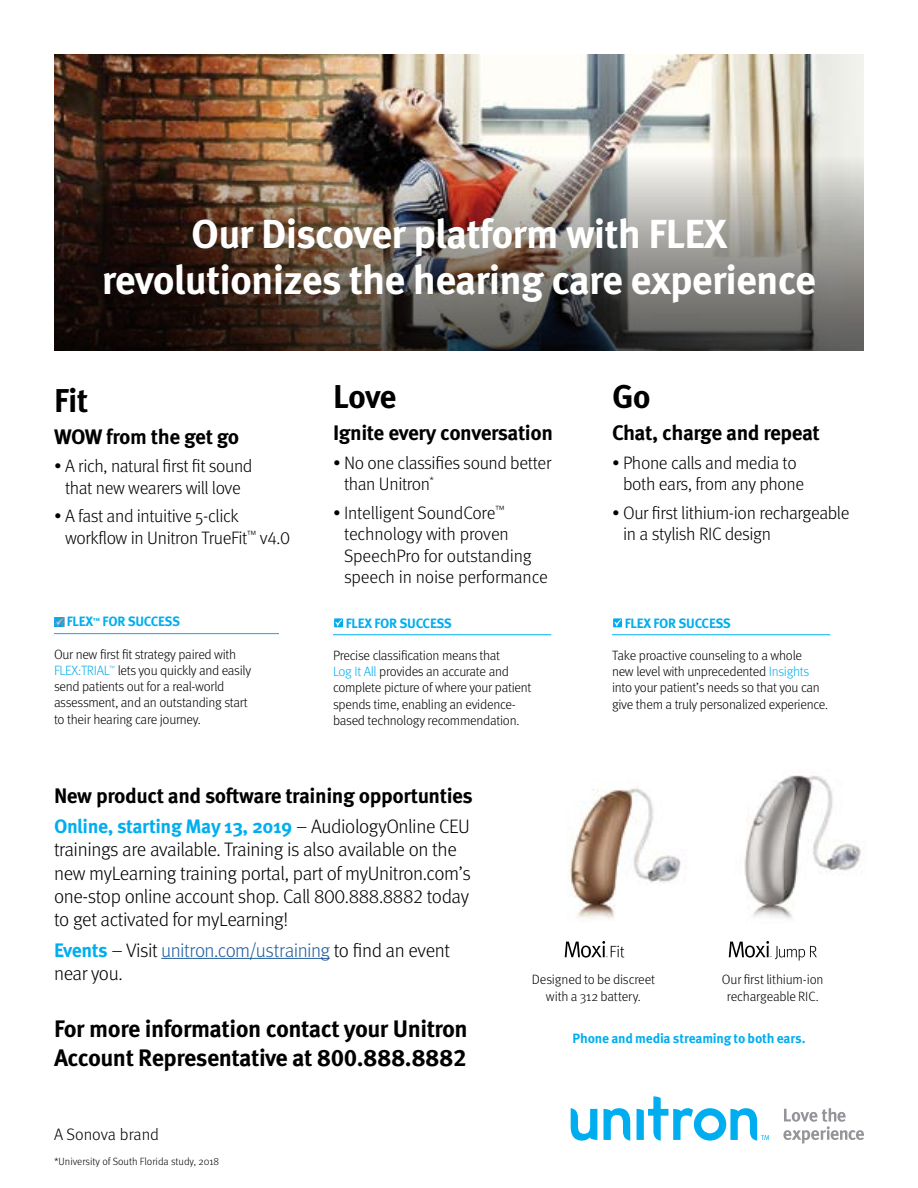
<style>
.page{position:relative;width:918px;height:1188px;background:#fff}
.page>*{position:absolute;margin:0;border:0;box-sizing:border-box;transform-origin:0 0}
.t1{font:700 40.5px/46.5px "Meta OT";letter-spacing:-.02em;color:#fff;text-align:center}
.t2{font:700 33px "Meta OT";letter-spacing:-.02em;color:#000}
.t3{font:700 23.85px/28.7px "Meta OT";letter-spacing:-.02em;color:#000}
.t4{font:700 21px "Meta OT";letter-spacing:-.02em;color:#000}
.t5{font:300 19.5px/23.4px "Meta OT";letter-spacing:-.02em;color:#000}
.t6{font:300 18px/21.6px "Meta OT";letter-spacing:-.02em;color:#000}
.t7{font:300 16.65px "Meta OT";color:#000}
.t8{font:300 13.5px/16.2px "Meta OT";letter-spacing:-.02em;color:#000}
.t9{font:700 13.5px "Meta OT";letter-spacing:-.02em;color:#00aeef}
.t10{font:300 10.5px "Meta OT";color:#000}
.s1{color:#00aeef}
.s2{font-weight:700;color:#00aeef}
.s3{color:#215e9e}
</style>
<div class="page">
<img style="left:54px;top:54px;width:810px;height:101px">
<img style="left:54px;top:155px;width:810px;height:196px">
<svg style="left:604px;top:1108px;width:26px;height:33px"></svg>
<svg style="left:571px;top:1108px;width:26px;height:33px"></svg>
<svg style="left:637px;top:1096px;width:132px;height:45px"></svg>
<svg style="left:783px;top:1108px;width:81px;height:36px"></svg>
<hr style="left:161px;top:958px;width:169px;height:1px;background:#215e9e">
<img style="left:728px;top:775px;width:133px;height:183px">
<svg style="left:729px;top:941px;width:88px;height:20px"></svg>
<img style="left:564px;top:788px;width:117px;height:170px">
<svg style="left:565px;top:941px;width:59px;height:17px"></svg>
<hr style="left:54px;top:633px;width:225px;height:1px;background:#00aeef">
<svg style="left:55px;top:617px;width:9px;height:9px"></svg>
<hr style="left:333px;top:634px;width:218px;height:1px;background:#00aeef">
<svg style="left:334px;top:618px;width:9px;height:9px"></svg>
<svg style="left:335px;top:619px;width:7px;height:7px"></svg>
<hr style="left:612px;top:634px;width:218px;height:1px;background:#00aeef">
<svg style="left:613px;top:618px;width:9px;height:9px"></svg>
<svg style="left:614px;top:619px;width:7px;height:7px"></svg>
<h1 class="t1" style="left:102px;top:211px;width:716px">Our Discover platform with FLEX revolutionizes the hearing care experience</h1>
<h2 class="t2" style="left:54px;top:379px;width:36px">Fit</h2>
<h3 class="t4" style="left:54px;top:423px;width:187px">WOW from the get go</h3>
<h3 class="t6" style="left:54px;top:455px;width:200px;text-align:center">• A rich, natural first fit sound that new wearers will love</h3>
<h3 class="t6" style="left:65px;top:505px;width:227px;text-indent:-11px">• A fast and intuitive 5-click workflow in Unitron TrueFit<sup>™</sup> v4.0</h3>
<p class="t9" style="left:67px;top:613px;width:115px">FLEX<sup>™</sup> FOR SUCCESS</p>
<p class="t8" style="left:54px;top:646px;width:199px">Our new first fit strategy paired with <span class="s1">FLEX:TRIAL</span><sup>™</sup> lets you quickly and easily send patients out for a real-world assessment, and an outstanding start to their hearing care journey.</p>
<h2 class="t2" style="left:333px;top:376px;width:65px">Love</h2>
<h3 class="t4" style="left:333px;top:420px;width:222px">Ignite every conversation</h3>
<h3 class="t6" style="left:344px;top:452px;width:209px;text-indent:-11px">• No one classifies sound better than Unitron<sup>*</sup></h3>
<h3 class="t6" style="left:344px;top:502px;width:205px;text-indent:-11px">• Intelligent SoundCore<sup>™ </sup>technology with proven<br>SpeechPro for outstanding speech in noise performance</h3>
<p class="t9" style="left:346px;top:614px;width:108px">FLEX FOR SUCCESS</p>
<p class="t8" style="left:333px;top:648px;width:200px">Precise classification means that<br><span class="s1">Log It All</span> provides an accurate and complete picture of where your patient spends time, enabling an evidence&shy;based technology recommendation.</p>
<h2 class="t2" style="left:612px;top:376px;width:40px">Go</h2>
<h3 class="t4" style="left:612px;top:420px;width:209px">Chat, charge and repeat</h3>
<h3 class="t6" style="left:623px;top:452px;width:183px;text-indent:-11px">• Phone calls and media to both ears, from any phone</h3>
<h3 class="t6" style="left:623px;top:502px;width:228px;text-indent:-11px">• Our first lithium-ion rechargeable in a stylish RIC design</h3>
<p class="t9" style="left:625px;top:614px;width:108px">FLEX FOR SUCCESS</p>
<p class="t8" style="left:612px;top:648px;width:218px">Take proactive counseling to a whole<br>new level with unprecedented <span class="s1">Insights </span>into your patient’s needs so that you can give them a truly personalized experience.</p>
<h3 class="t4" style="left:54px;top:782px;width:420px">New product and software training opportunties</h3>
<p class="t5" style="left:54px;top:815px;width:418px"><span class="s2">Online, starting May 13, 2019</span> – AudiologyOnline CEU trainings are available. Training is also available on the new myLearning training portal, part of myUnitron.com’s one-stop online account shop. Call 800.888.8882 today to get activated for myLearning!</p>
<h3 class="t5" style="left:54px;top:939px;width:398px"><span class="s2">Events</span> – Visit <span class="s3">unitron.com/ustraining</span> to find an event near you.</h3>
<h3 class="t3" style="left:54px;top:1015px;width:415px">For more information contact your Unitron<br>Account Representative at 800.888.8882</h3>
<p class="t7" style="left:54px;top:1125px;width:107px">A Sonova brand</p>
<p class="t10" style="left:54px;top:1155px;width:167px">*University of South Florida study, 2018</p>
<p class="t8" style="left:532px;top:972px;width:125px;text-align:center">Designed to be discreet with a 312 battery.</p>
<p class="t8" style="left:722px;top:972px;width:103px;text-align:center">Our first lithium-ion rechargeable RIC.</p>
<p class="t9" style="left:573px;top:1030px;width:234px">Phone and media streaming to both ears.</p>
</div>
